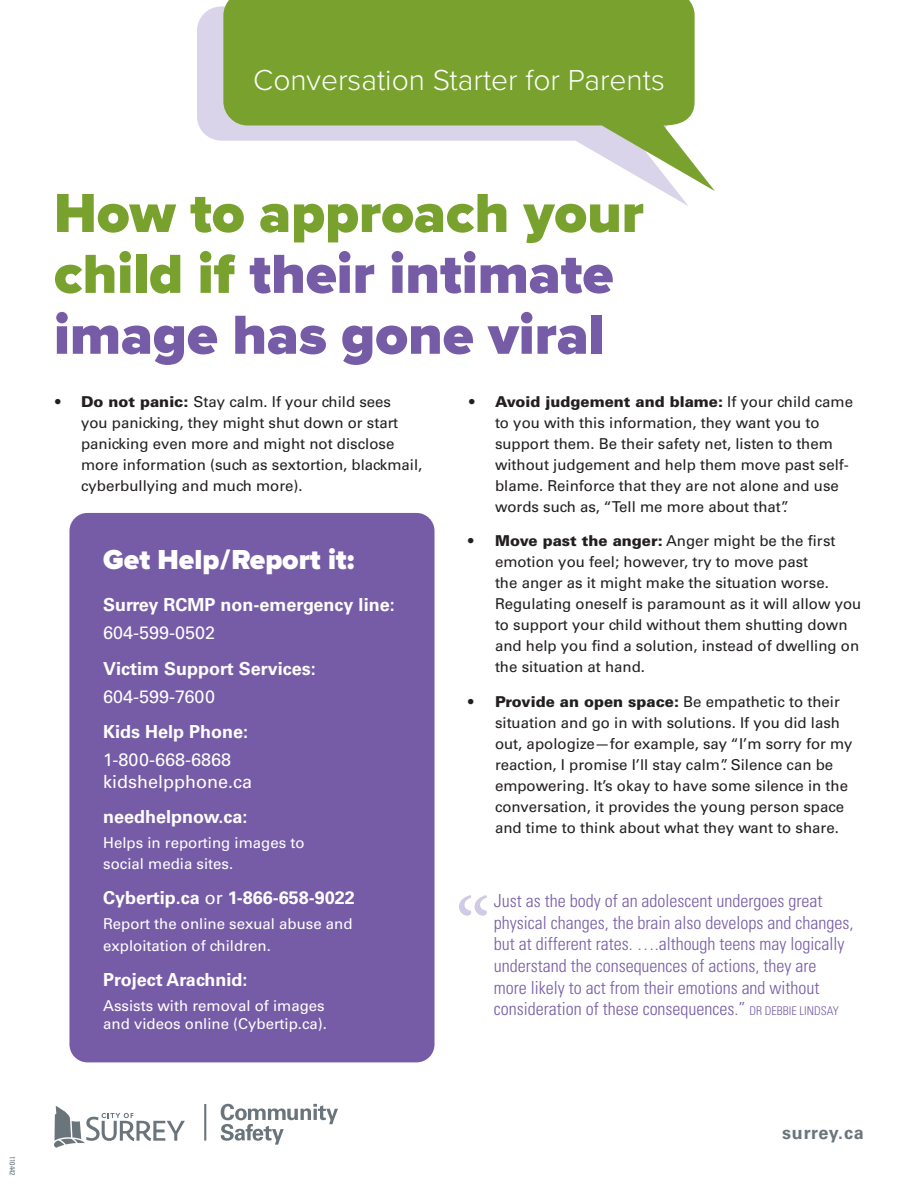
<style>
.page{position:relative;width:918px;height:1188px;background:#fff}
.page>*{position:absolute;margin:0;border:0;box-sizing:border-box;transform-origin:0 0}
.t1{font:89.25px "Minion Pro";color:#d1cae4}
.t2{font:900 57px/60.9px "Proxima Nova";color:#765ba6}
.t3{font:300 30px "Proxima Nova";color:#fff}
.t4{font:900 28.5px "Proxima Nova";color:#fff}
.quote{font:300 condensed 18px/21.6px "Univers LT Std";color:#765ba6}
.t5{font:700 18px "Univers LT Std";color:#fff}
.t6{font:18px/21.6px "Univers LT Std";color:#fff}
.t7{font:700 18px "Univers LT Std";letter-spacing:.04em;color:#6a747b}
.t8{font:15px/21px "Univers LT Std";color:#231f20}
.t9{font:15px/21.6px "Univers LT Std";color:#fff}
.t10{font:condensed 7.5px "Univers LT Std";color:#6a747b}
.s1{color:#78a22d}
.s2{font-weight:900}
.s3{font-weight:400}
.s4{font-size:12px}
</style>
<div class="page">
<hr style="left:204px;top:1104px;width:2px;height:37px;background:#6a747b">
<svg style="left:54px;top:1106px;width:131px;height:42px"></svg>
<svg style="left:221px;top:1104px;width:117px;height:41px"></svg>
<div style="left:69px;top:513px;width:366px;height:549px;background:#765ba6;border-radius:18px"></div>
<svg style="left:197px;top:6px;width:491px;height:200px"></svg>
<svg style="left:223px;top:0;width:492px;height:191px;fill:#78a22d"></svg>
<p class="t3" style="left:253px;top:58px;width:413px">Conversation Starter for Parents</p>
<p class="t10" style="left:17px;top:1156px;width:21px;rotate:90deg">110442</p>
<p class="t2" style="left:54px;top:182px;width:591px"><span class="s1">How to approach your child if</span> their intimate image has gone viral</p>
<p class="t8" style="left:81px;top:391px;width:343px;text-indent:-27px"><span class="s2">• Do not panic:</span> Stay calm. If your child sees<br>you panicking, they might shut down or start panicking even more and might not disclose more information (such as sextortion, blackmail, cyberbullying and much more).</p>
<p class="t8" style="left:495px;top:391px;width:360px;text-indent:-27px"><span class="s2">• Avoid judgement and blame:</span> If your child came to you with this information, they want you to support them. Be their safety net, listen to them without judgement and help them move past self&shy;blame. Reinforce that they are not alone and use words such as, “Tell me more about that”.</p>
<p class="t8" style="left:495px;top:531px;width:368px;text-indent:-27px">• <span class="s2">Move past the anger:</span> Anger might be the first emotion you feel; however, try to move past<br>the anger as it might make the situation worse.<br>Regulating oneself is paramount as it will allow you to support your child without them shutting down and help you find a solution, instead of dwelling on the situation at hand.</p>
<p class="t8" style="left:495px;top:691px;width:359px;text-indent:-27px">• <span class="s2">Provide an open space:</span> Be empathetic to their situation and go in with solutions. If you did lash out, apologize—for example, say “I’m sorry for my reaction, I promise I’ll stay calm”. Silence can be empowering. It’s okay to have some silence in the conversation, it provides the young person space and time to think about what they want to share.</p>
<p class="t4" style="left:103px;top:538px;width:253px">Get Help/Report it:</p>
<p class="t5" style="left:103px;top:594px;width:293px">Surrey RCMP non-emergency line:</p>
<p class="t6" style="left:103px;top:622px;width:114px">604-599-0502</p>
<p class="t5" style="left:103px;top:658px;width:214px">Victim Support Services:</p>
<p class="t6" style="left:103px;top:686px;width:114px">604-599-7600</p>
<p class="t5" style="left:103px;top:721px;width:147px">Kids Help Phone:</p>
<p class="t6" style="left:103px;top:749px;width:151px">1-800-668-6868 kidshelpphone.ca</p>
<p class="t5" style="left:103px;top:806px;width:146px">needhelpnow.ca:</p>
<p class="t9" style="left:103px;top:832px;width:203px">Helps in reporting images to social media sites.</p>
<p class="t5" style="left:103px;top:888px;width:253px">Cybertip.ca <span class="s3">or</span> 1-866-658-9022</p>
<p class="t9" style="left:103px;top:913px;width:251px">Report the online sexual abuse and exploitation of children.</p>
<p class="t5" style="left:103px;top:969px;width:146px">Project Arachnid:</p>
<p class="t9" style="left:103px;top:996px;width:225px;line-height:18px">Assists with removal of images and videos online (Cybertip.ca).</p>
<p class="quote" style="left:494px;top:890px;width:361px">Just as the body of an adolescent undergoes great physical changes, the brain also develops and changes, but at different rates. ….although teens may logically understand the consequences of actions, they are more likely to act from their emotions and without consideration of these consequences.” <span class="s4">DR DEBBIE LINDSAY</span></p>
<p class="t1" style="left:455px;top:871px;width:37px">“</p>
<p class="t7" style="left:782px;top:1122px;width:83px">surrey.ca</p>
</div>
